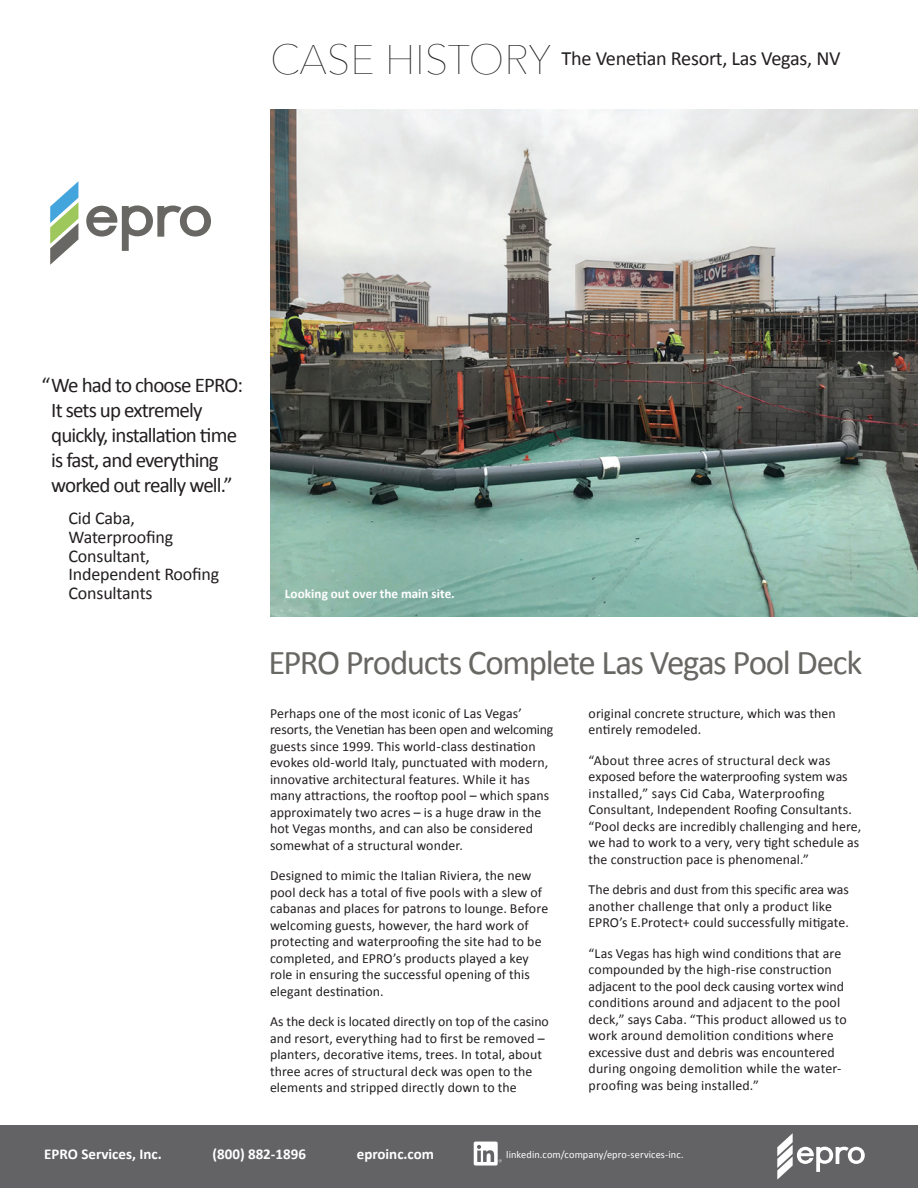
<style>
.page{position:relative;width:918px;height:1188px;background:#fff}
.page>*{position:absolute;margin:0;border:0;box-sizing:border-box;transform-origin:0 0}
.t1{font:34.8px "Calibri";letter-spacing:-.04em;color:#686763}
.t2{font:21px/25.2px "Calibri";letter-spacing:-.04em;color:#231f20}
.t3{font:20.25px "Calibri";letter-spacing:-.015em;color:#231f20}
.t4{font:18px/18.6px "Calibri";letter-spacing:-.01em;color:#231f20}
.t5{font:700 15px "Calibri";color:#fff}
.t6{font:13.8px/16.5px "Calibri";letter-spacing:.005em;color:#231f20}
.t7{font:700 13.2px "Calibri";letter-spacing:.005em;color:#fff}
.t8{font:10.5px "Calibri";letter-spacing:.01em;color:#fff}
.s1{font-family:"Avenir Next";font-weight:200;font-size:41.25px}
</style>
<div class="page">
<div style="left:0;top:1125px;width:918px;height:63px;background:#636366"></div>
<svg style="left:777px;top:1133px;width:88px;height:47px"></svg>
<svg style="left:474px;top:1142px;width:28px;height:24px"></svg>
<svg style="left:86px;top:206px;width:125px;height:45px"></svg>
<svg style="left:50px;top:181px;width:28px;height:84px"></svg>
<img style="left:270px;top:110px;width:648px;height:507px">
<h3 class="t3" style="left:270px;top:46px;width:572px"><span class="s1">CASE HISTORY</span> The Venetian Resort, Las Vegas, NV</h3>
<h2 class="t2" style="left:51px;top:371px;width:193px;text-indent:-10px">“We had to choose EPRO:<br>It sets up extremely quickly, installation time is fast, and everything worked out really well.”</h2>
<h3 class="t4" style="left:69px;top:508px;width:152px">Cid Caba,<br>Waterproofing<br>Consultant,<br>Independent Roofing<br>Consultants</h3>
<p class="t7" style="left:285px;top:584px;width:171px">Looking out over the main site.</p>
<h1 class="t1" style="left:268px;top:641px;width:595px">EPRO Products Complete Las Vegas Pool Deck</h1>
<p class="t6" style="left:270px;top:704px;width:285px">Perhaps one of the most iconic of Las Vegas’ resorts, the Venetian has been open and welcoming guests since 1999. This world-class destination evokes old-world Italy, punctuated with modern, innovative architectural features. While it has many attractions, the rooftop pool – which spans approximately two acres – is a huge draw in the hot Vegas months, and can also be considered somewhat of a structural wonder.</p>
<p class="t6" style="left:270px;top:867px;width:280px">Designed to mimic the Italian Riviera, the new pool deck has a total of five pools with a slew of cabanas and places for patrons to lounge. Before welcoming guests, however, the hard work of protecting and waterproofing the site had to be completed, and EPRO’s products played a key role in ensuring the successful opening of this elegant destination.</p>
<p class="t6" style="left:270px;top:1013px;width:280px">As the deck is located directly on top of the casino and resort, everything had to first be removed – planters, decorative items, trees. In total, about three acres of structural deck was open to the elements and stripped directly down to the</p>
<p class="t6" style="left:589px;top:704px;width:249px">original concrete structure, which was then entirely remodeled.</p>
<p class="t6" style="left:589px;top:751px;width:274px">“About three acres of structural deck was exposed before the waterproofing system was installed,” says Cid Caba, Waterproofing Consultant, Independent Roofing Consultants. “Pool decks are incredibly challenging and here, we had to work to a very, very tight schedule as the construction pace is phenomenal.”</p>
<p class="t6" style="left:589px;top:881px;width:262px">The debris and dust from this specific area was another challenge that only a product like<br>EPRO’s E.Protect+ could successfully mitigate.</p>
<p class="t6" style="left:589px;top:944px;width:260px">“Las Vegas has high wind conditions that are compounded by the high-rise construction adjacent to the pool deck causing vortex wind conditions around and adjacent to the pool deck,” says Caba. “This product allowed us to work around demolition conditions where excessive dust and debris was encountered during ongoing demolition while the water&shy;proofing was being installed.”</p>
<p class="t5" style="left:44px;top:1144px;width:119px">EPRO Services, Inc.</p>
<p class="t5" style="left:213px;top:1144px;width:95px">(800) 882-1896</p>
<p class="t5" style="left:357px;top:1144px;width:79px">eproinc.com</p>
<p class="t8" style="left:506px;top:1148px;width:179px">linkedin.com/company/epro-services-inc.</p>
</div>
